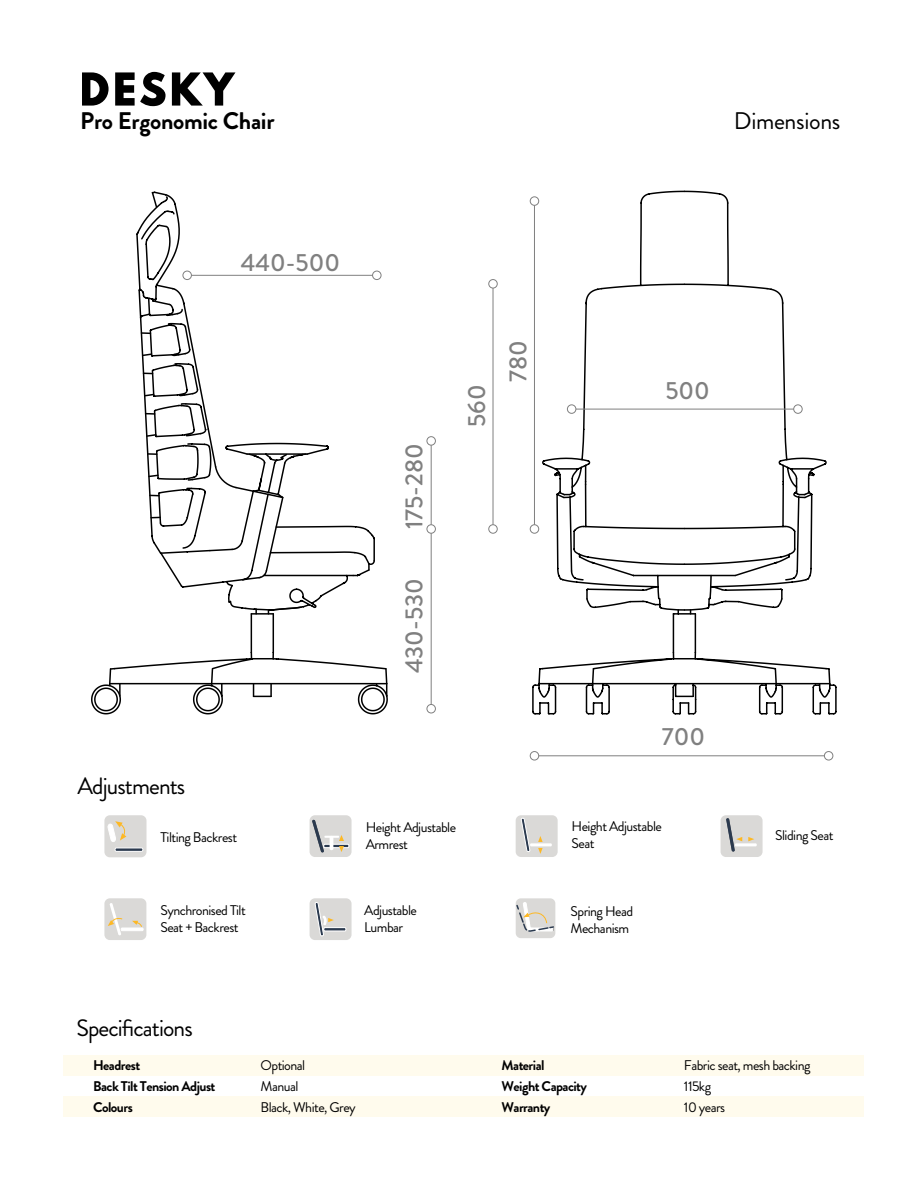
<style>
.page{position:relative;width:918px;height:1188px;background:#fff}
.page>*{position:absolute;margin:0;border:0;box-sizing:border-box;transform-origin:0 0}
.t1{font:500 24.75px "Brandon Grotesque";color:#808080}
.t2{font:700 24px "Brandon Grotesque";letter-spacing:-.015em;color:#000}
.t3{font:24px "Brandon Grotesque";letter-spacing:-.015em;color:#000}
.t4{font:23.55px "Brandon Grotesque";letter-spacing:-.04em;color:#000}
.t5{font:14.1px/16.8px "Brandon Grotesque";letter-spacing:-.04em;color:#000}
.t6{font:700 14.1px "Brandon Grotesque";letter-spacing:-.04em;color:#000}
</style>
<div class="page">
<svg style="left:82px;top:72px;width:27px;height:34px"></svg>
<svg style="left:115px;top:72px;width:51px;height:34px"></svg>
<svg style="left:172px;top:72px;width:63px;height:34px"></svg>
<svg style="left:108px;top:665px;width:30px;height:20px"></svg>
<svg style="left:138px;top:191px;width:393px;height:524px"></svg>
<svg style="left:532px;top:190px;width:299px;height:525px"></svg>
<svg style="left:585px;top:588px;width:198px;height:23px"></svg>
<svg style="left:758px;top:682px;width:79px;height:33px"></svg>
<hr style="left:187px;top:275px;width:190px;height:1px;background:#808080">
<div style="left:183px;top:271px;width:8px;height:9px;background:#fff;border-radius:50%"></div>
<div style="left:183px;top:271px;width:9px;height:9px;border:1px solid #808080;border-radius:50%"></div>
<div style="left:373px;top:271px;width:8px;height:9px;background:#fff;border-radius:50%"></div>
<div style="left:372px;top:271px;width:9px;height:9px;border:1px solid #808080;border-radius:50%"></div>
<hr style="left:534px;top:755px;width:295px;height:1px;background:#808080">
<div style="left:530px;top:752px;width:9px;height:8px;background:#fff;border-radius:50%"></div>
<div style="left:530px;top:751px;width:9px;height:9px;border:1px solid #808080;border-radius:50%"></div>
<div style="left:824px;top:752px;width:9px;height:8px;background:#fff;border-radius:50%"></div>
<div style="left:824px;top:751px;width:9px;height:9px;border:1px solid #808080;border-radius:50%"></div>
<hr style="left:572px;top:409px;width:226px;height:1px;background:#808080">
<div style="left:567px;top:405px;width:9px;height:8px;background:#fff;border-radius:50%"></div>
<div style="left:567px;top:404px;width:9px;height:10px;border:1px solid #808080;border-radius:50%"></div>
<div style="left:794px;top:405px;width:8px;height:8px;background:#fff;border-radius:50%"></div>
<div style="left:793px;top:404px;width:10px;height:10px;border:1px solid #808080;border-radius:50%"></div>
<hr style="left:493px;top:284px;width:1px;height:245px;background:#808080">
<div style="left:489px;top:280px;width:8px;height:8px;background:#fff;border-radius:50%"></div>
<div style="left:488px;top:279px;width:10px;height:9px;border:1px solid #808080;border-radius:50%"></div>
<div style="left:489px;top:525px;width:8px;height:8px;background:#fff;border-radius:50%"></div>
<div style="left:488px;top:524px;width:10px;height:10px;border:1px solid #808080;border-radius:50%"></div>
<hr style="left:534px;top:201px;width:1px;height:328px;background:#808080">
<div style="left:530px;top:197px;width:9px;height:8px;background:#fff;border-radius:50%"></div>
<div style="left:530px;top:196px;width:9px;height:10px;border:1px solid #808080;border-radius:50%"></div>
<div style="left:530px;top:525px;width:9px;height:8px;background:#fff;border-radius:50%"></div>
<div style="left:530px;top:524px;width:9px;height:10px;border:1px solid #808080;border-radius:50%"></div>
<hr style="left:431px;top:529px;width:1px;height:180px;background:#808080">
<div style="left:427px;top:704px;width:8px;height:9px;background:#fff;border-radius:50%"></div>
<div style="left:427px;top:704px;width:9px;height:9px;border:1px solid #808080;border-radius:50%"></div>
<hr style="left:431px;top:441px;width:1px;height:87px;background:#808080">
<div style="left:427px;top:437px;width:8px;height:8px;background:#fff;border-radius:50%"></div>
<div style="left:427px;top:436px;width:9px;height:10px;border:1px solid #808080;border-radius:50%"></div>
<div style="left:427px;top:525px;width:8px;height:8px;background:#fff;border-radius:50%"></div>
<div style="left:427px;top:524px;width:9px;height:10px;border:1px solid #808080;border-radius:50%"></div>
<div style="left:63px;top:1055px;width:800px;height:21px;background:#fffbed"></div>
<div style="left:63px;top:1096px;width:800px;height:21px;background:#fffbed"></div>
<div style="left:104px;top:815px;width:43px;height:42px;background:#dad9d7;border-radius:5px"></div>
<div style="left:115px;top:848px;width:28px;height:4px;border:1px solid #fff"></div>
<svg style="left:107px;top:821px;width:19px;height:21px"></svg>
<div style="left:310px;top:815px;width:42px;height:42px;background:#dad9d7;border-radius:5px"></div>
<div style="left:323px;top:844px;width:26px;height:4px;border:1px solid #fff"></div>
<svg style="left:312px;top:820px;width:32px;height:33px"></svg>
<div style="left:516px;top:815px;width:42px;height:42px;background:#dad9d7;border-radius:5px"></div>
<svg style="left:538px;top:836px;width:5px;height:6px"></svg>
<svg style="left:538px;top:848px;width:5px;height:6px"></svg>
<svg style="left:521px;top:818px;width:10px;height:34px"></svg>
<hr style="left:530px;top:843px;width:22px;height:3px;background:#fff">
<div style="left:104px;top:898px;width:42px;height:42px;background:#dad9d7;border-radius:5px"></div>
<div style="left:121px;top:928px;width:22px;height:3px;border:1px solid #fff"></div>
<svg style="left:108px;top:903px;width:34px;height:33px"></svg>
<div style="left:516px;top:898px;width:39px;height:40px;background:#dad9d7;border-radius:5px"></div>
<svg style="left:515px;top:902px;width:39px;height:30px"></svg>
<div style="left:721px;top:815px;width:42px;height:42px;background:#dad9d7;border-radius:5px"></div>
<svg style="left:748px;top:837px;width:6px;height:4px"></svg>
<svg style="left:726px;top:818px;width:16px;height:34px"></svg>
<hr style="left:735px;top:843px;width:22px;height:3px;background:#fff">
<div style="left:310px;top:898px;width:42px;height:42px;background:#dad9d7;border-radius:5px"></div>
<svg style="left:315px;top:902px;width:31px;height:35px"></svg>
<h2 class="t2" style="left:80px;top:104px;width:196px">Pro Ergonomic Chair</h2>
<h2 class="t3" style="left:734px;top:104px;width:108px">Dimensions</h2>
<h1 class="t1" style="left:241px;top:245px;width:101px">440-500</h1>
<h1 class="t1" style="left:397px;top:529px;width:87px;rotate:-90deg">175-280</h1>
<h1 class="t1" style="left:397px;top:673px;width:96px;rotate:-90deg">430-530</h1>
<h1 class="t1" style="left:459px;top:427px;width:44px;rotate:-90deg">560</h1>
<h1 class="t1" style="left:501px;top:382px;width:43px;rotate:-90deg">780</h1>
<h1 class="t1" style="left:665px;top:373px;width:46px">500</h1>
<h1 class="t1" style="left:662px;top:720px;width:45px">700</h1>
<h3 class="t4" style="left:78px;top:770px;width:109px">Adjustments</h3>
<p class="t5" style="left:160px;top:829px;width:78px">Tilting Backrest</p>
<p class="t5" style="left:366px;top:819px;width:92px">Height Adjustable<br>Armrest</p>
<p class="t5" style="left:572px;top:818px;width:92px">Height Adjustable<br>Seat</p>
<p class="t5" style="left:160px;top:902px;width:87px">Synchronised Tilt<br>Seat + Backrest</p>
<p class="t5" style="left:571px;top:903px;width:64px">Spring Head<br>Mechanism</p>
<p class="t5" style="left:364px;top:902px;width:54px">Adjustable<br>Lumbar</p>
<p class="t5" style="left:775px;top:827px;width:60px">Sliding Seat</p>
<h3 class="t4" style="left:76px;top:1012px;width:118px">Specifications</h3>
<p class="t6" style="left:93px;top:1055px;width:49px">Headrest</p>
<p class="t5" style="left:260px;top:1057px;width:46px">Optional</p>
<p class="t6" style="left:502px;top:1055px;width:45px">Material</p>
<p class="t5" style="left:684px;top:1057px;width:128px">Fabric seat, mesh backing</p>
<p class="t6" style="left:93px;top:1076px;width:124px">Back Tilt Tension Adjust</p>
<p class="t5" style="left:260px;top:1078px;width:39px">Manual</p>
<p class="t6" style="left:502px;top:1076px;width:87px">Weight Capacity</p>
<p class="t5" style="left:684px;top:1078px;width:29px">115kg</p>
<p class="t6" style="left:93px;top:1097px;width:41px">Colours</p>
<p class="t5" style="left:260px;top:1099px;width:97px">Black, White, Grey</p>
<p class="t6" style="left:502px;top:1097px;width:50px">Warranty</p>
<p class="t5" style="left:684px;top:1099px;width:43px">10 years</p>
</div>
